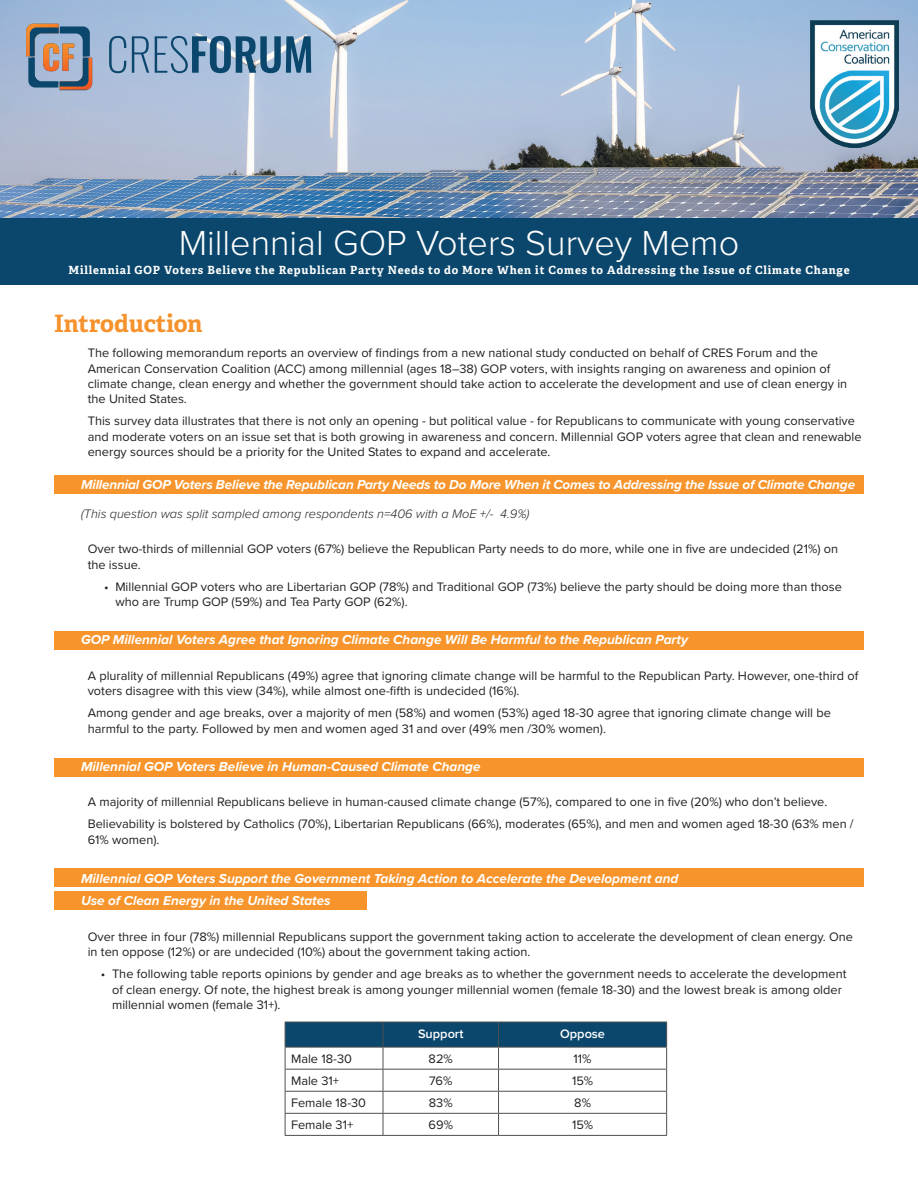
<style>
.page{position:relative;width:918px;height:1188px;background:#fff}
.page>*{position:absolute;margin:0;border:0;box-sizing:border-box;transform-origin:0 0}
.t1{font:300 36px "Proxima Nova";color:#fff}
.t2{font:700 24px "Adelle PE";color:#f6922c}
.t3{font:italic 700 13.5px/22.5px "Proxima Nova";color:#fff}
.t4{font:12.75px/15.3px "Proxima Nova";color:#231f20}
.t5{font:italic 300 12.75px "Proxima Nova";color:#231f20}
.t6{font:600 12.75px "Proxima Nova";color:#fff}
.t7{font:700 11.25px "Adelle PE";letter-spacing:.075em;color:#fff}
</style>
<div class="page">
<div style="left:54px;top:891px;width:312px;height:19px;background:#f7952c"></div>
<div style="left:54px;top:868px;width:810px;height:18px;background:#f7952c"></div>
<img style="left:0;top:0;width:918px;height:218px">
<svg style="left:109px;top:36px;width:17px;height:37px"></svg>
<svg style="left:132px;top:36px;width:17px;height:37px"></svg>
<svg style="left:155px;top:36px;width:156px;height:37px"></svg>
<svg style="left:26px;top:24px;width:66px;height:66px"></svg>
<div style="left:0;top:218px;width:918px;height:66px;background:#0b476c"></div>
<div style="left:54px;top:475px;width:810px;height:19px;background:#f7952c"></div>
<div style="left:54px;top:631px;width:810px;height:19px;background:#f7952c"></div>
<div style="left:54px;top:758px;width:810px;height:18px;background:#f7952c"></div>
<svg style="left:285px;top:1022px;width:382px;height:113px"></svg>
<hr style="left:285px;top:1135px;width:98px;height:1px;background:#4e4f50">
<hr style="left:383px;top:1135px;width:116px;height:1px;background:#4e4f50">
<hr style="left:499px;top:1135px;width:168px;height:1px;background:#4e4f50">
<img style="left:810px;top:21px;width:88px;height:127px">
<h1 class="t1" style="left:179px;top:216px;width:562px">Millennial GOP Voters Survey Memo</h1>
<p class="t7" style="left:68px;top:262px;width:783px">Millennial GOP Voters Believe the Republican Party Needs to do More When it Comes to Addressing the Issue of Climate Change</p>
<h2 class="t2" style="left:54px;top:306px;width:150px">Introduction</h2>
<p class="t4" style="left:88px;top:345px;width:761px">The following memorandum reports an overview of findings from a new national study conducted on behalf of CRES Forum and the American Conservation Coalition (ACC) among millennial (ages 18–38) GOP voters, with insights ranging on awareness and opinion of climate change, clean energy and whether the government should take action to accelerate the development and use of clean energy in the United States.</p>
<p class="t4" style="left:88px;top:413px;width:775px">This survey data illustrates that there is not only an opening - but political value - for Republicans to communicate with young conservative and moderate voters on an issue set that is both growing in awareness and concern. Millennial GOP voters agree that clean and renewable energy sources should be a priority for the United States to expand and accelerate.</p>
<p class="t3" style="left:81px;top:473px;width:776px">Millennial GOP Voters Believe the Republican Party Needs to Do More When it Comes to Addressing the Issue of Climate Change</p>
<p class="t5" style="left:81px;top:504px;width:450px">(This question was split sampled among respondents n=406 with a MoE +/- 4.9%)</p>
<p class="t4" style="left:88px;top:541px;width:752px">Over two-thirds of millennial GOP voters (67%) believe the Republican Party needs to do more, while one in five are undecided (21%) on the issue.</p>
<p class="t4" style="left:115px;top:578px;width:728px;text-indent:-11px">• Millennial GOP voters who are Libertarian GOP (78%) and Traditional GOP (73%) believe the party should be doing more than those who are Trump GOP (59%) and Tea Party GOP (62%).</p>
<p class="t3" style="left:81px;top:628px;width:608px">GOP Millennial Voters Agree that Ignoring Climate Change Will Be Harmful to the Republican Party</p>
<p class="t4" style="left:88px;top:667px;width:772px">A plurality of millennial Republicans (49%) agree that ignoring climate change will be harmful to the Republican Party. However, one-third of voters disagree with this view (34%), while almost one-fifth is undecided (16%).</p>
<p class="t4" style="left:88px;top:705px;width:745px">Among gender and age breaks, over a majority of men (58%) and women (53%) aged 18-30 agree that ignoring climate change will be harmful to the party. Followed by men and women aged 31 and over (49% men /30% women).</p>
<p class="t3" style="left:81px;top:755px;width:401px">Millennial GOP Voters Believe in Human-Caused Climate Change</p>
<p class="t4" style="left:88px;top:791px;width:768px;line-height:22px">A majority of millennial Republicans believe in human-caused climate change (57%), compared to one in five (20%) who don’t believe.<br>Believability is bolstered by Catholics (70%), Libertarian Republicans (66%), moderates (65%), and men and women aged 18-30 (63% men /</p>
<p class="t4" style="left:88px;top:831px;width:73px">61% women).</p>
<p class="t3" style="left:81px;top:867px;width:599px">Millennial GOP Voters Support the Government Taking Action to Accelerate the Development and<br>Use of Clean Energy in the United States</p>
<p class="t4" style="left:88px;top:928px;width:767px">Over three in four (78%) millennial Republicans support the government taking action to accelerate the development of clean energy. One in ten oppose (12%) or are undecided (10%) about the government taking action.</p>
<p class="t4" style="left:112px;top:966px;width:736px;text-indent:-11px">• The following table reports opinions by gender and age breaks as to whether the government needs to accelerate the development of clean energy. Of note, the highest break is among younger millennial women (female 18-30) and the lowest break is among older millennial women (female 31+).</p>
<p class="t6" style="left:418px;top:1024px;width:47px">Support</p>
<p class="t6" style="left:560px;top:1024px;width:46px">Oppose</p>
<p class="t4" style="left:291px;top:1051px;width:62px">Male 18-30</p>
<p class="t4" style="left:429px;top:1051px;width:26px">82%</p>
<p class="t4" style="left:574px;top:1051px;width:19px">11%</p>
<p class="t4" style="left:291px;top:1073px;width:50px">Male 31+</p>
<p class="t4" style="left:429px;top:1073px;width:25px">76%</p>
<p class="t4" style="left:572px;top:1073px;width:23px">15%</p>
<p class="t4" style="left:291px;top:1095px;width:77px">Female 18-30</p>
<p class="t4" style="left:429px;top:1095px;width:25px">83%</p>
<p class="t4" style="left:574px;top:1095px;width:18px">8%</p>
<p class="t4" style="left:291px;top:1117px;width:64px">Female 31+</p>
<p class="t4" style="left:429px;top:1117px;width:26px">69%</p>
<p class="t4" style="left:572px;top:1117px;width:23px">15%</p>
</div>
